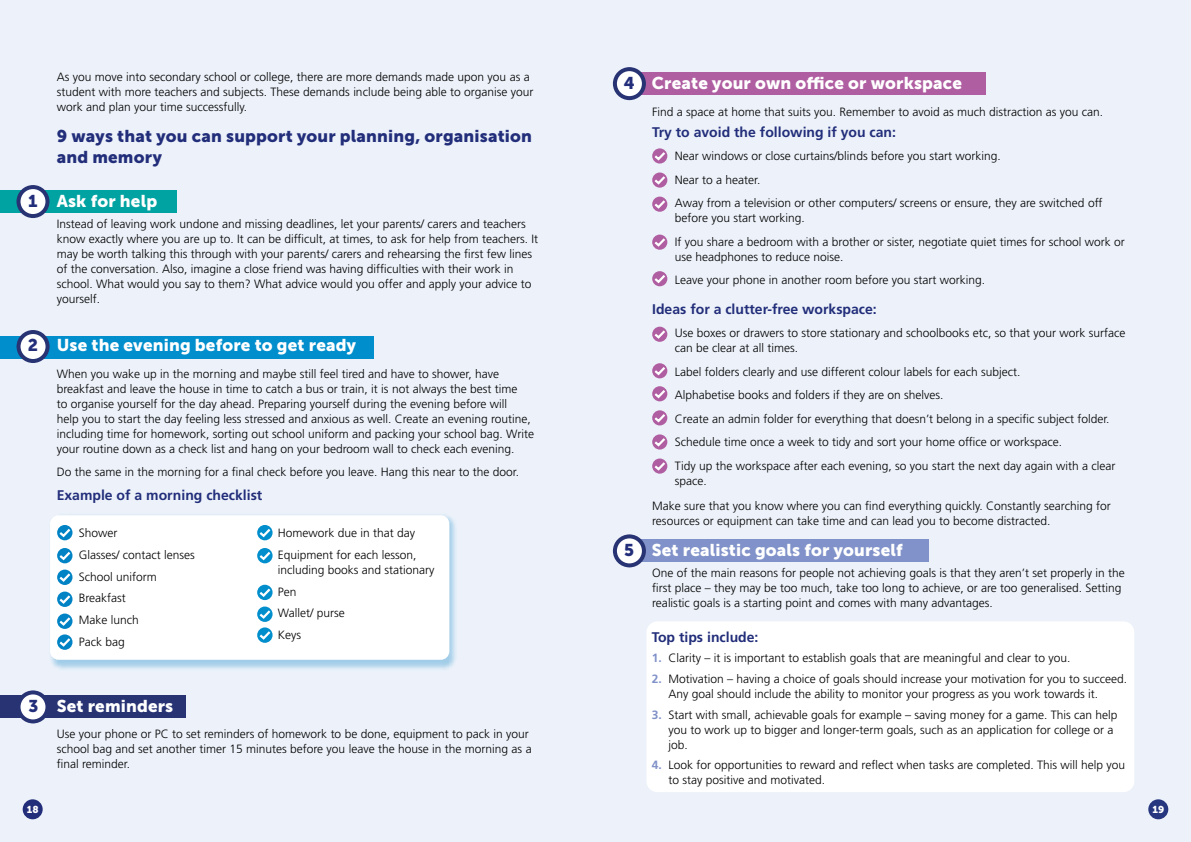
<style>
.page{position:relative;width:1191px;height:842px;background:#fff}
.page>*{position:absolute;margin:0;border:0;box-sizing:border-box;transform-origin:0 0}
.t1{font:17px "Museo Sans 900";letter-spacing:.01em;color:#fff}
.t2{font:17px/20.4px "Museo Sans 900";letter-spacing:.01em;color:#222e7a}
.t3{font:700 14px "Frutiger LT Std";color:#222e7a}
.t4{font:300 12px/15px "Frutiger LT Std";color:#000}
.t5{font:10px "Museo Sans 900";color:#fff}
.s1{font-weight:700;color:#8091c9}
</style>
<div class="page">
<div style="left:595px;top:0;width:596px;height:842px;background:#edf2fa"></div>
<div style="left:0;top:0;width:595px;height:842px;background:#edf2fa"></div>
<div style="left:23px;top:799px;width:20px;height:20px;background:#222e7a;border-radius:50%"></div>
<div style="left:1148px;top:799px;width:20px;height:20px;background:#26377f;border-radius:50%"></div>
<div style="left:629px;top:72px;width:357px;height:23px;background:#af5ea1"></div>
<svg style="left:613px;top:67px;width:33px;height:33px"></svg>
<div style="left:629px;top:539px;width:300px;height:23px;background:#8092c9"></div>
<svg style="left:613px;top:534px;width:33px;height:33px"></svg>
<div style="left:646px;top:621px;width:488px;height:171px;background:#fff;border-radius:11px"></div>
<div style="left:0;top:190px;width:176px;height:23px;background:#00a3a1"></div>
<svg style="left:17px;top:185px;width:32px;height:33px"></svg>
<div style="left:0;top:336px;width:373px;height:23px;background:#008ecc"></div>
<svg style="left:17px;top:330px;width:33px;height:33px"></svg>
<div style="left:0;top:694px;width:186px;height:23px;background:#283374"></div>
<svg style="left:17px;top:690px;width:32px;height:33px"></svg>
<img style="left:51px;top:514px;width:405px;height:156px">
<div style="left:50px;top:515px;width:399px;height:145px;background:#fff;border-radius:8px"></div>
<svg style="left:57px;top:526px;width:16px;height:13px"></svg>
<svg style="left:57px;top:549px;width:16px;height:13px"></svg>
<svg style="left:57px;top:570px;width:15px;height:15px"></svg>
<svg style="left:57px;top:571px;width:16px;height:12px"></svg>
<svg style="left:57px;top:592px;width:15px;height:15px"></svg>
<svg style="left:57px;top:593px;width:16px;height:12px"></svg>
<svg style="left:57px;top:613px;width:15px;height:16px"></svg>
<svg style="left:57px;top:615px;width:16px;height:12px"></svg>
<svg style="left:57px;top:634px;width:15px;height:16px"></svg>
<svg style="left:57px;top:636px;width:16px;height:12px"></svg>
<svg style="left:257px;top:526px;width:16px;height:13px"></svg>
<svg style="left:257px;top:549px;width:16px;height:13px"></svg>
<svg style="left:257px;top:586px;width:16px;height:13px"></svg>
<svg style="left:257px;top:606px;width:15px;height:16px"></svg>
<svg style="left:257px;top:608px;width:16px;height:12px"></svg>
<svg style="left:257px;top:627px;width:15px;height:16px"></svg>
<svg style="left:257px;top:629px;width:16px;height:12px"></svg>
<svg style="left:652px;top:148px;width:15px;height:16px"></svg>
<svg style="left:654px;top:152px;width:11px;height:9px"></svg>
<div style="left:652px;top:386px;width:15px;height:15px;background:#af5ea1;border-radius:50%"></div>
<svg style="left:654px;top:390px;width:11px;height:8px"></svg>
<svg style="left:652px;top:172px;width:15px;height:16px"></svg>
<svg style="left:654px;top:176px;width:11px;height:9px"></svg>
<div style="left:652px;top:410px;width:15px;height:15px;background:#af5ea1;border-radius:50%"></div>
<svg style="left:654px;top:414px;width:11px;height:8px"></svg>
<div style="left:652px;top:197px;width:15px;height:15px;background:#af5ea1;border-radius:50%"></div>
<svg style="left:654px;top:200px;width:11px;height:9px"></svg>
<svg style="left:652px;top:434px;width:15px;height:16px"></svg>
<svg style="left:654px;top:438px;width:11px;height:9px"></svg>
<svg style="left:652px;top:458px;width:15px;height:16px"></svg>
<svg style="left:654px;top:462px;width:11px;height:9px"></svg>
<svg style="left:652px;top:235px;width:15px;height:15px"></svg>
<svg style="left:654px;top:238px;width:11px;height:9px"></svg>
<div style="left:652px;top:327px;width:15px;height:15px;background:#af5ea1;border-radius:50%"></div>
<svg style="left:654px;top:330px;width:11px;height:9px"></svg>
<div style="left:652px;top:271px;width:15px;height:15px;background:#af5ea1;border-radius:50%"></div>
<svg style="left:654px;top:275px;width:11px;height:8px"></svg>
<div style="left:652px;top:363px;width:15px;height:15px;background:#af5ea1;border-radius:50%"></div>
<svg style="left:654px;top:367px;width:11px;height:8px"></svg>
<h1 class="t2" style="left:28px;top:190px;width:11px">1</h1>
<h1 class="t2" style="left:28px;top:335px;width:12px">2</h1>
<p class="t4" style="left:57px;top:69px;width:478px">As you move into secondary school or college, there are more demands made upon you as a student with more teachers and subjects. These demands include being able to organise your work and plan your time successfully.</p>
<h1 class="t2" style="left:57px;top:126px;width:477px">9 ways that you can support your planning, organisation and memory</h1>
<h1 class="t1" style="left:57px;top:191px;width:102px">Ask for help</h1>
<p class="t4" style="left:57px;top:217px;width:483px">Instead of leaving work undone and missing deadlines, let your parents/ carers and teachers know exactly where you are up to. It can be difficult, at times, to ask for help from teachers. It may be worth talking this through with your parents/ carers and rehearsing the first few lines of the conversation. Also, imagine a close friend was having difficulties with their work in school. What would you say to them? What advice would you offer and apply your advice to yourself.</p>
<h1 class="t1" style="left:57px;top:336px;width:301px">Use the evening before to get ready</h1>
<p class="t4" style="left:57px;top:366px;width:479px">When you wake up in the morning and maybe still feel tired and have to shower, have breakfast and leave the house in time to catch a bus or train, it is not always the best time<br>to organise yourself for the day ahead. Preparing yourself during the evening before will<br>help you to start the day feeling less stressed and anxious as well. Create an evening routine, including time for homework, sorting out school uniform and packing your school bag. Write your routine down as a check list and hang on your bedroom wall to check each evening.</p>
<p class="t4" style="left:57px;top:465px;width:464px">Do the same in the morning for a final check before you leave. Hang this near to the door.</p>
<p class="t3" style="left:57px;top:486px;width:207px">Example of a morning checklist</p>
<p class="t4" style="left:79px;top:522px;width:118px;line-height:21.8px">Shower<br>Glasses/ contact lenses<br>School uniform<br>Breakfast<br>Make lunch<br>Pack bag</p>
<p class="t4" style="left:278px;top:522px;width:140px;line-height:21.8px">Homework due in that day<br>Equipment for each lesson,</p>
<p class="t4" style="left:278px;top:559px;width:158px;line-height:21.8px">including books and stationary<br>Pen<br>Wallet/ purse<br>Keys</p>
<h1 class="t2" style="left:28px;top:696px;width:11px">3</h1>
<h1 class="t1" style="left:57px;top:696px;width:118px">Set reminders</h1>
<p class="t4" style="left:57px;top:726px;width:476px">Use your phone or PC to set reminders of homework to be done, equipment to pack in your school bag and set another timer 15 minutes before you leave the house in the morning as a final reminder.</p>
<h1 class="t2" style="left:624px;top:73px;width:12px">4</h1>
<h1 class="t2" style="left:624px;top:540px;width:11px">5</h1>
<h1 class="t1" style="left:652px;top:74px;width:312px">Create your own office or workspace</h1>
<p class="t4" style="left:652px;top:105px;width:452px">Find a space at home that suits you. Remember to avoid as much distraction as you can.</p>
<p class="t3" style="left:652px;top:124px;width:245px">Try to avoid the following if you can:</p>
<p class="t4" style="left:675px;top:145px;width:429px;line-height:23.5px">Near windows or close curtains/blinds before you start working.<br>Near to a heater.<br>Away from a television or other computers/ screens or ensure, they are switched off</p>
<p class="t4" style="left:675px;top:207px;width:451px;line-height:23.5px">before you start working.<br>If you share a bedroom with a brother or sister, negotiate quiet times for school work or</p>
<p class="t4" style="left:675px;top:245px;width:312px;line-height:23.5px">use headphones to reduce noise.<br>Leave your phone in another room before you start working.</p>
<p class="t3" style="left:652px;top:300px;width:226px">Ideas for a clutter-free workspace:</p>
<p class="t4" style="left:675px;top:326px;width:452px">Use boxes or drawers to store stationary and schoolbooks etc, so that your work surface can be clear at all times.</p>
<p class="t4" style="left:675px;top:360px;width:442px;line-height:23.5px">Label folders clearly and use different colour labels for each subject.<br>Alphabetise books and folders if they are on shelves.<br>Create an admin folder for everything that doesn’t belong in a specific subject folder.<br>Schedule time once a week to tidy and sort your home office or workspace.<br>Tidy up the workspace after each evening, so you start the next day again with a clear</p>
<p class="t4" style="left:652px;top:468px;width:460px;line-height:24.9px;text-indent:23px">space.<br>Make sure that you know where you can find everything quickly. Constantly searching for</p>
<p class="t4" style="left:652px;top:513px;width:400px">resources or equipment can take time and can lead you to become distracted.</p>
<h1 class="t1" style="left:652px;top:541px;width:252px">Set realistic goals for yourself</h1>
<p class="t4" style="left:652px;top:566px;width:474px">One of the main reasons for people not achieving goals is that they aren’t set properly in the first place – they may be too much, take too long to achieve, or are too generalised. Setting realistic goals is a starting point and comes with many advantages.</p>
<p class="t3" style="left:652px;top:628px;width:108px">Top tips include:</p>
<p class="t4" style="left:652px;top:651px;width:420px"><span class="s1">1.</span> Clarity – it is important to establish goals that are meaningful and clear to you.</p>
<p class="t4" style="left:668px;top:671px;width:460px;text-indent:-17px"><span class="s1">2.</span> Motivation – having a choice of goals should increase your motivation for you to succeed.<br>Any goal should include the ability to monitor your progress as you work towards it.</p>
<p class="t4" style="left:668px;top:707px;width:450px;text-indent:-17px"><span class="s1">3.</span> Start with small, achievable goals for example – saving money for a game. This can help you to work up to bigger and longer-term goals, such as an application for college or a job.</p>
<p class="t4" style="left:668px;top:758px;width:458px;text-indent:-17px"><span class="s1">4.</span> Look for opportunities to reward and reflect when tasks are completed. This will help you to stay positive and motivated.</p>
<p class="t5" style="left:27px;top:804px;width:13px">18</p>
<p class="t5" style="left:1152px;top:804px;width:13px">19</p>
</div>
